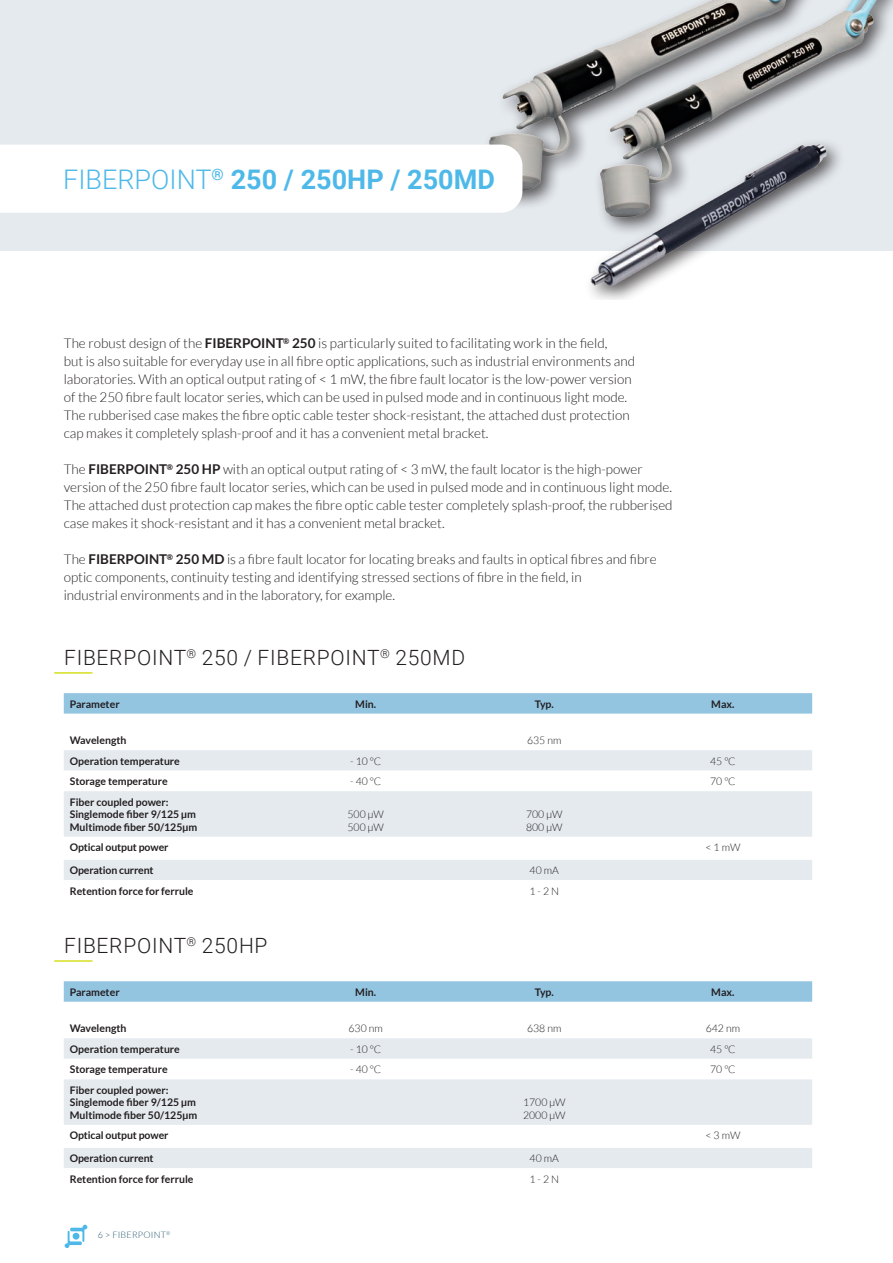
<style>
.page{position:relative;width:893px;height:1263px;background:#fff}
.page>*{position:absolute;margin:0;border:0;box-sizing:border-box;transform-origin:0 0}
.t1{font:700 27px "Roboto";color:#4eb9e9}
.t2{font:300 21px "Roboto";letter-spacing:.035em;color:#231f20}
.t3{font:300 13.5px/18px "Lato";color:#231f20}
.t4{font:700 10.5px/12.6px "Lato";color:#231f20}
.t5{font:300 10.5px/12.6px "Lato";color:#231f20}
.t6{font:300 9px "Lato";letter-spacing:.02em;color:#255a6e}
.s1{font-weight:300}
.s2{font-weight:700}
</style>
<div class="page">
<svg style="left:65px;top:1225px;width:22px;height:23px"></svg>
<div style="left:0;top:0;width:893px;height:251px;background:#e5eaef"></div>
<img style="left:489px;top:0;width:404px;height:300px">
<div style="left:0;top:145px;width:522px;height:68px;background:#fff"></div>
<svg style="left:64px;top:693px;width:748px;height:21px;background:#95c6e1"></svg>
<div style="left:64px;top:750px;width:748px;height:21px;background:#e5eaef"></div>
<svg style="left:64px;top:791px;width:748px;height:89px;fill:#e5eaef"></svg>
<svg style="left:64px;top:981px;width:748px;height:21px;background:#95c6e1"></svg>
<div style="left:64px;top:1038px;width:748px;height:21px;background:#e5eaef"></div>
<svg style="left:64px;top:1079px;width:748px;height:89px;fill:#e5eaef"></svg>
<hr style="left:54px;top:672px;width:38px;height:2px;background:#d6df21">
<hr style="left:54px;top:960px;width:38px;height:2px;background:#d6df21">
<h1 class="t1" style="left:63px;top:160px;width:433px"><span class="s1">FIBERPOINT</span><sup>®</sup> 250 / 250HP / 250MD</h1>
<p class="t3" style="left:64px;top:334px;width:573px">The robust design of the <span class="s2">FIBERPOINT</span><sup>®</sup> <span class="s2">250</span> is particularly suited to facilitating work in the field,<br>but is also suitable for everyday use in all fibre optic applications, such as industrial environments and laboratories. With an optical output rating of &lt; 1 mW, the fibre fault locator is the low-power version of the 250 fibre fault locator series, which can be used in pulsed mode and in continuous light mode.<br>The rubberised case makes the fibre optic cable tester shock-resistant, the attached dust protection cap makes it completely splash-proof and it has a convenient metal bracket.</p>
<p class="t3" style="left:64px;top:460px;width:610px">The <span class="s2">FIBERPOINT</span><sup>®</sup> <span class="s2">250 HP</span> with an optical output rating of &lt; 3 mW, the fault locator is the high-power version of the 250 fibre fault locator series, which can be used in pulsed mode and in continuous light mode.<br>The attached dust protection cap makes the fibre optic cable tester completely splash-proof, the rubberised case makes it shock-resistant and it has a convenient metal bracket.</p>
<p class="t3" style="left:64px;top:550px;width:594px">The <span class="s2">FIBERPOINT</span><sup>®</sup> <span class="s2">250 MD</span> is a fibre fault locator for locating breaks and faults in optical fibres and fibre optic components, continuity testing and identifying stressed sections of fibre in the field, in<br>industrial environments and in the laboratory, for example.</p>
<h2 class="t2" style="left:64px;top:643px;width:402px">FIBERPOINT<sup>®</sup> 250 / FIBERPOINT<sup>®</sup> 250MD</h2>
<p class="t4" style="left:70px;top:697px;width:51px">Parameter</p>
<p class="t4" style="left:355px;top:697px;width:22px">Min.</p>
<p class="t4" style="left:535px;top:697px;width:21px">Typ.</p>
<p class="t4" style="left:711px;top:697px;width:25px">Max.</p>
<p class="t4" style="left:70px;top:734px;width:58px">Wavelength</p>
<p class="t5" style="left:527px;top:734px;width:36px">635 nm</p>
<p class="t4" style="left:70px;top:754px;width:112px">Operation temperature</p>
<p class="t5" style="left:350px;top:755px;width:32px">- 10 °C</p>
<p class="t5" style="left:710px;top:755px;width:27px">45 °C</p>
<p class="t4" style="left:70px;top:775px;width:99px">Storage temperature</p>
<p class="t5" style="left:350px;top:775px;width:32px">- 40 °C</p>
<p class="t5" style="left:710px;top:775px;width:27px">70 °C</p>
<p class="t4" style="left:70px;top:795px;width:129px">Fiber coupled power:<br>Singlemode fiber 9/125 µm<br>Multimode fiber 50/125µm</p>
<p class="t5" style="left:348px;top:808px;width:38px">500 µW<br>500 µW</p>
<p class="t5" style="left:526px;top:808px;width:38px">700 µW<br>800 µW</p>
<p class="t4" style="left:70px;top:841px;width:100px">Optical output power</p>
<p class="t5" style="left:705px;top:841px;width:36px">&lt; 1 mW</p>
<p class="t4" style="left:70px;top:864px;width:85px">Operation current</p>
<p class="t5" style="left:530px;top:864px;width:31px">40 mA</p>
<p class="t4" style="left:70px;top:884px;width:125px">Retention force for ferrule</p>
<p class="t5" style="left:529px;top:884px;width:31px">1 - 2 N</p>
<h2 class="t2" style="left:64px;top:931px;width:205px">FIBERPOINT<sup>®</sup> 250HP</h2>
<p class="t4" style="left:70px;top:985px;width:51px">Parameter</p>
<p class="t4" style="left:355px;top:985px;width:22px">Min.</p>
<p class="t4" style="left:535px;top:985px;width:21px">Typ.</p>
<p class="t4" style="left:711px;top:985px;width:25px">Max.</p>
<p class="t4" style="left:70px;top:1022px;width:58px">Wavelength</p>
<p class="t5" style="left:349px;top:1022px;width:36px">630 nm</p>
<p class="t5" style="left:527px;top:1022px;width:36px">638 nm</p>
<p class="t5" style="left:706px;top:1022px;width:36px">642 nm</p>
<p class="t4" style="left:70px;top:1042px;width:112px">Operation temperature</p>
<p class="t5" style="left:350px;top:1043px;width:32px">- 10 °C</p>
<p class="t5" style="left:710px;top:1043px;width:27px">45 °C</p>
<p class="t4" style="left:70px;top:1063px;width:99px">Storage temperature</p>
<p class="t5" style="left:350px;top:1063px;width:32px">- 40 °C</p>
<p class="t5" style="left:710px;top:1063px;width:27px">70 °C</p>
<p class="t4" style="left:70px;top:1083px;width:129px">Fiber coupled power:<br>Singlemode fiber 9/125 µm<br>Multimode fiber 50/125µm</p>
<p class="t5" style="left:523px;top:1096px;width:44px">1700 µW<br>2000 µW</p>
<p class="t4" style="left:70px;top:1129px;width:100px">Optical output power</p>
<p class="t5" style="left:705px;top:1129px;width:36px">&lt; 3 mW</p>
<p class="t4" style="left:70px;top:1152px;width:85px">Operation current</p>
<p class="t5" style="left:530px;top:1152px;width:31px">40 mA</p>
<p class="t4" style="left:70px;top:1172px;width:125px">Retention force for ferrule</p>
<p class="t5" style="left:529px;top:1173px;width:31px">1 - 2 N</p>
<p class="t6" style="left:98px;top:1230px;width:74px">6 &gt; FIBERPOINT<sup>®</sup></p>
</div>
